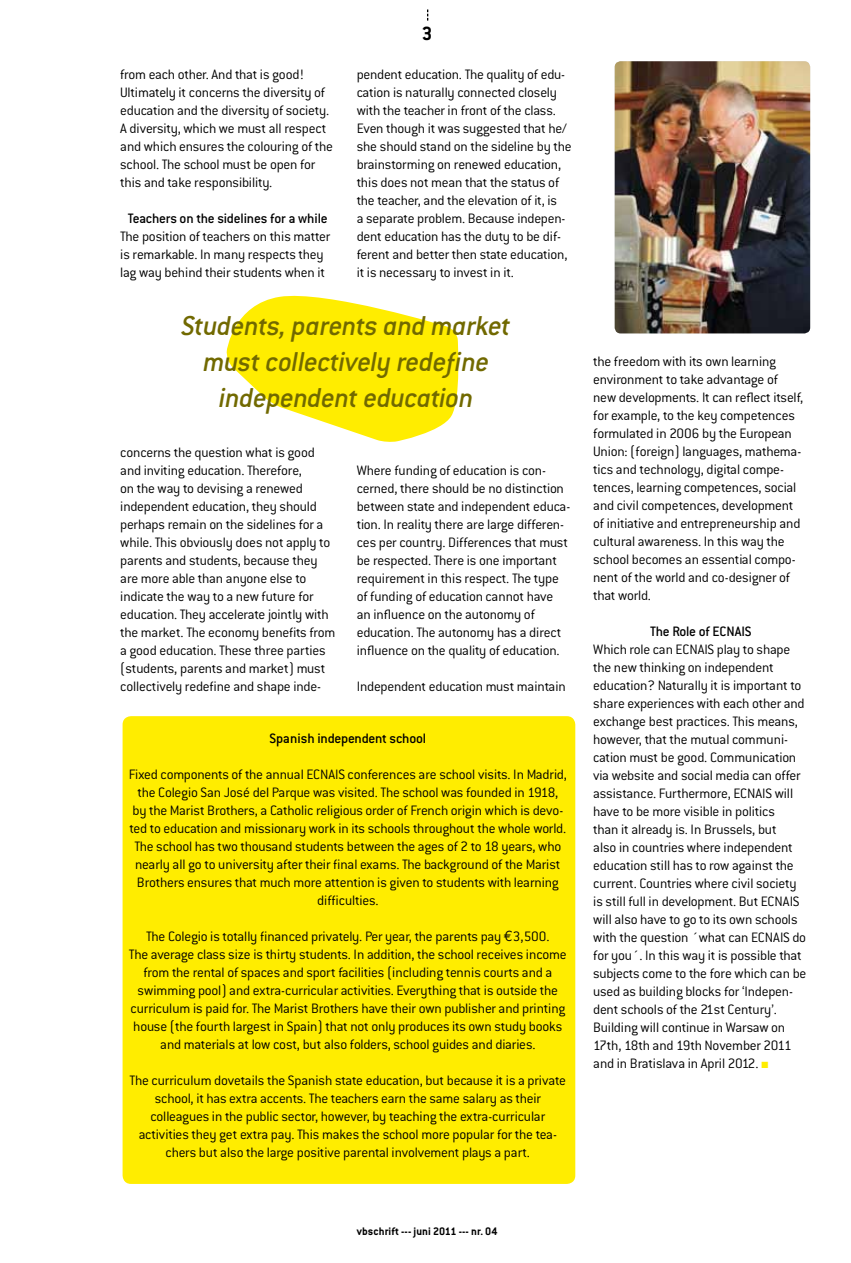
<style>
.page{position:relative;width:851px;height:1263px;background:#fff}
.page>*{position:absolute;margin:0;border:0;box-sizing:border-box;transform-origin:0 0}
.t1{font:italic 500 30px/36px "Conduit ITC";letter-spacing:-.015em;color:#716900;text-align:center}
.t2{font:700 21px "Conduit ITC";color:#000}
.t3{font:300 15px/18px "Conduit ITC";letter-spacing:-.015em;color:#000}
.t4{font:500 15px "Conduit ITC";letter-spacing:-.015em;color:#000}
.t5{font:700 12px "Conduit ITC";letter-spacing:.01em;color:#000}
.s1{font-family:"Euro Mono";font-weight:400}
.s2{color:#ffed00}
</style>
<div class="page">
<svg style="left:226px;top:295px;width:233px;height:147px"></svg>
<img style="left:614px;top:61px;width:196px;height:272px">
<div style="left:122px;top:716px;width:453px;height:468px;background:#ffed00;border-radius:9px"></div>
<svg style="left:427px;top:9px;width:1px;height:12px"></svg>
<p class="t3" style="left:120px;top:65px;width:214px">from each other. And that is good!<br>Ultimately it concerns the diversity of education and the diversity of society.<br>A diversity, which we must all respect and which ensures the colouring of the school. The school must be open for this and take responsibility.</p>
<p class="t4" style="left:128px;top:210px;width:201px">Teachers on the sidelines for a while</p>
<p class="t3" style="left:120px;top:227px;width:211px">The position of teachers on this matter is remarkable. In many respects they lag way behind their students when it</p>
<h2 class="t2" style="left:422px;top:21px;width:12px">3</h2>
<p class="t3" style="left:356px;top:65px;width:216px">pendent education. The quality of edu&shy;cation is naturally connected closely with the teacher in front of the class.<br>Even though it was suggested that he/ she should stand on the sideline by the brainstorming on renewed education, this does not mean that the status of the teacher, and the elevation of it, is<br>a separate problem. Because indepen&shy;dent education has the duty to be dif&shy;ferent and better then state education, it is necessary to invest in it.</p>
<h1 class="t1" style="left:182px;top:307px;width:331px">Students, parents and market must collectively redefine independent education</h1>
<p class="t3" style="left:120px;top:443px;width:217px">concerns the question what is good and inviting education. Therefore,<br>on the way to devising a renewed independent education, they should perhaps remain on the sidelines for a while. This obviously does not apply to parents and students, because they are more able than anyone else to indicate the way to a new future for education. They accelerate jointly with the market. The economy benefits from a good education. These three parties (students, parents and market) must collectively redefine and shape inde-</p>
<p class="t3" style="left:356px;top:461px;width:215px">Where funding of education is con&shy;cerned, there should be no distinction between state and independent educa&shy;tion. In reality there are large differen&shy;ces per country. Differences that must be respected. There is one important requirement in this respect. The type of funding of education cannot have an influence on the autonomy of education. The autonomy has a direct influence on the quality of education.</p>
<p class="t3" style="left:356px;top:677px;width:211px">Independent education must maintain</p>
<p class="t4" style="left:269px;top:730px;width:158px">Spanish independent school</p>
<p class="t3" style="left:129px;top:766px;width:439px;text-align:center">Fixed components of the annual ECNAIS conferences are school visits. In Madrid, the Colegio San José del Parque was visited. The school was founded in 1918, by the Marist Brothers, a Catholic religious order of French origin which is devo&shy;ted to education and missionary work in its schools throughout the whole world.<br>The school has two thousand students between the ages of 2 to 18 years, who nearly all go to university after their final exams. The background of the Marist Brothers ensures that much more attention is given to students with learning difficulties.</p>
<p class="t3" style="left:129px;top:928px;width:439px;text-align:center">The Colegio is totally financed privately. Per year, the parents pay <span class="s1">e</span>3,500.<br>The average class size is thirty students. In addition, the school receives income from the rental of spaces and sport facilities (including tennis courts and a swimming pool) and extra-curricular activities. Everything that is outside the curriculum is paid for. The Marist Brothers have their own publisher and printing house (the fourth largest in Spain) that not only produces its own study books and materials at low cost, but also folders, school guides and diaries.</p>
<p class="t3" style="left:130px;top:1072px;width:438px;text-align:center">The curriculum dovetails the Spanish state education, but because it is a private school, it has extra accents. The teachers earn the same salary as their colleagues in the public sector, however, by teaching the extra-curricular activities they get extra pay. This makes the school more popular for the tea&shy;chers but also the large positive parental involvement plays a part.</p>
<p class="t3" style="left:593px;top:352px;width:212px">the freedom with its own learning environment to take advantage of new developments. It can reflect itself, for example, to the key competences formulated in 2006 by the European Union: (foreign) languages, mathema&shy;tics and technology, digital compe&shy;tences, learning competences, social and civil competences, development of initiative and entrepreneurship and cultural awareness. In this way the school becomes an essential compo&shy;nent of the world and co-designer of that world.</p>
<p class="t4" style="left:650px;top:622px;width:103px">The Role of ECNAIS</p>
<p class="t3" style="left:593px;top:640px;width:215px">Which role can ECNAIS play to shape the new thinking on independent education? Naturally it is important to share experiences with each other and exchange best practices. This means, however, that the mutual communi&shy;cation must be good. Communication via website and social media can offer assistance. Furthermore, ECNAIS will have to be more visible in politics<br>than it already is. In Brussels, but<br>also in countries where independent education still has to row against the current. Countries where civil society is still full in development. But ECNAIS will also have to go to its own schools with the question ´what can ECNAIS do for you´. In this way it is possible that subjects come to the fore which can be used as building blocks for ‘Indepen&shy;dent schools of the 21st Century’.<br>Building will continue in Warsaw on 17th, 18th and 19th November 2011 and in Bratislava in April 2012. <span class="s2">■</span></p>
<p class="t5" style="left:357px;top:1224px;width:142px">vbschrift --- juni 2011 --- nr. 04</p>
</div>
